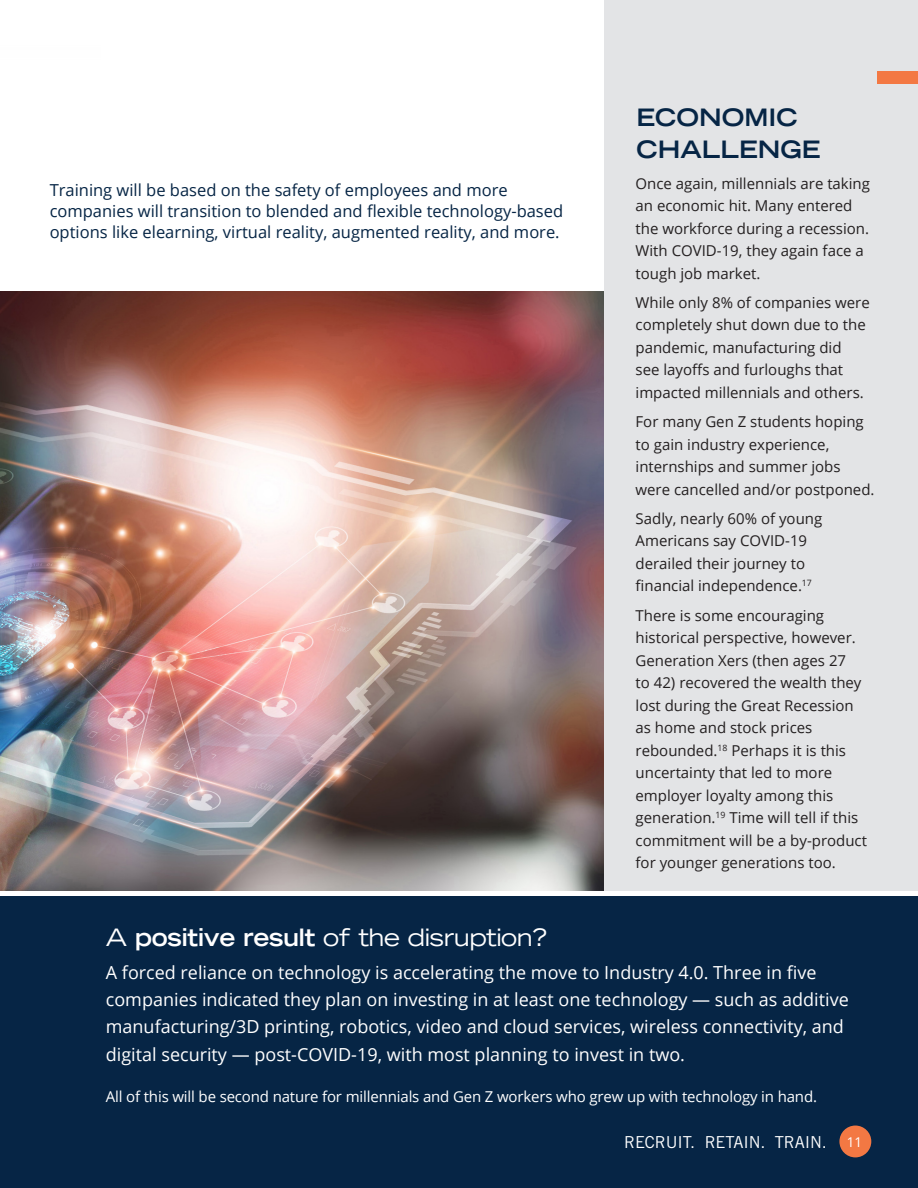
<style>
.page{position:relative;width:918px;height:1188px;background:#fff}
.page>*{position:absolute;margin:0;border:0;box-sizing:border-box;transform-origin:0 0}
.main_body{font:expanded 24px "Trade Gothic LT Std";letter-spacing:-.02em;color:#fff}
.main_body-2{font:700 expanded 24px/31.5px "Trade Gothic LT Std";color:#062545}
.main_body-3{font:18px/27.3px "Open Sans";color:#fff}
.main_body-4{font:16.5px/21px "Open Sans";color:#062545}
.t1{font:16.5px "Trade Gothic LT Std";letter-spacing:-.01em;color:#fff}
.main_body-5{font:15px/22.5px "Open Sans";color:#231f20}
.main_body-6{font:15px "Open Sans";letter-spacing:-.01em;color:#fff}
.t2{font:13.5px "Open Sans";color:#fff}
.s1{font-weight:700}
</style>
<div class="page">
<div style="left:605px;top:0;width:313px;height:891px;background:#e3e4e6"></div>
<div style="left:0;top:896px;width:918px;height:292px;background:#062545"></div>
<img style="left:0;top:292px;width:603px;height:599px">
<div style="left:839px;top:1126px;width:32px;height:31px;background:#f37843;border-radius:50%"></div>
<div style="left:878px;top:71px;width:40px;height:13px;background:#f37843"></div>
<p class="main_body-2" style="left:637px;top:101px;width:186px">ECONOMIC<br>CHALLENGE</p>
<p class="main_body-4" style="left:50px;top:179px;width:515px">Training will be based on the safety of employees and more companies will transition to blended and flexible technology-based options like elearning, virtual reality, augmented reality, and more.</p>
<p class="main_body-5" style="left:636px;top:172px;width:236px">Once again, millennials are taking an economic hit. Many entered the workforce during a recession.<br>With COVID-19, they again face a tough job market.</p>
<p class="main_body-5" style="left:636px;top:291px;width:236px">While only 8% of companies were completely shut down due to the pandemic, manufacturing did<br>see layoffs and furloughs that impacted millennials and others.</p>
<p class="main_body-5" style="left:636px;top:410px;width:240px">For many Gen Z students hoping to gain industry experience, internships and summer jobs were cancelled and/or postponed.</p>
<p class="main_body-5" style="left:636px;top:507px;width:188px">Sadly, nearly 60% of young<br>Americans say COVID-19 derailed their journey to financial independence.<sup>17</sup></p>
<p class="main_body-5" style="left:636px;top:604px;width:233px">There is some encouraging historical perspective, however.<br>Generation Xers (then ages 27<br>to 42) recovered the wealth they lost during the Great Recession as home and stock prices rebounded.<sup>18</sup> Perhaps it is this uncertainty that led to more employer loyalty among this generation.<sup>19</sup> Time will tell if this commitment will be a by-product for younger generations too.</p>
<p class="main_body" style="left:106px;top:921px;width:443px">A <span class="s1">positive result</span> of the disruption?</p>
<p class="main_body-3" style="left:106px;top:959px;width:745px">A forced reliance on technology is accelerating the move to Industry 4.0. Three in five companies indicated they plan on investing in at least one technology — such as additive manufacturing/3D printing, robotics, video and cloud services, wireless connectivity, and digital security — post-COVID-19, with most planning to invest in two.</p>
<p class="main_body-6" style="left:106px;top:1087px;width:713px">All of this will be second nature for millennials and Gen Z workers who grew up with technology in hand.</p>
<p class="t1" style="left:624px;top:1132px;width:204px">RECRUIT. RETAIN. TRAIN.</p>
<p class="t2" style="left:847px;top:1133px;width:17px">11</p>
</div>
